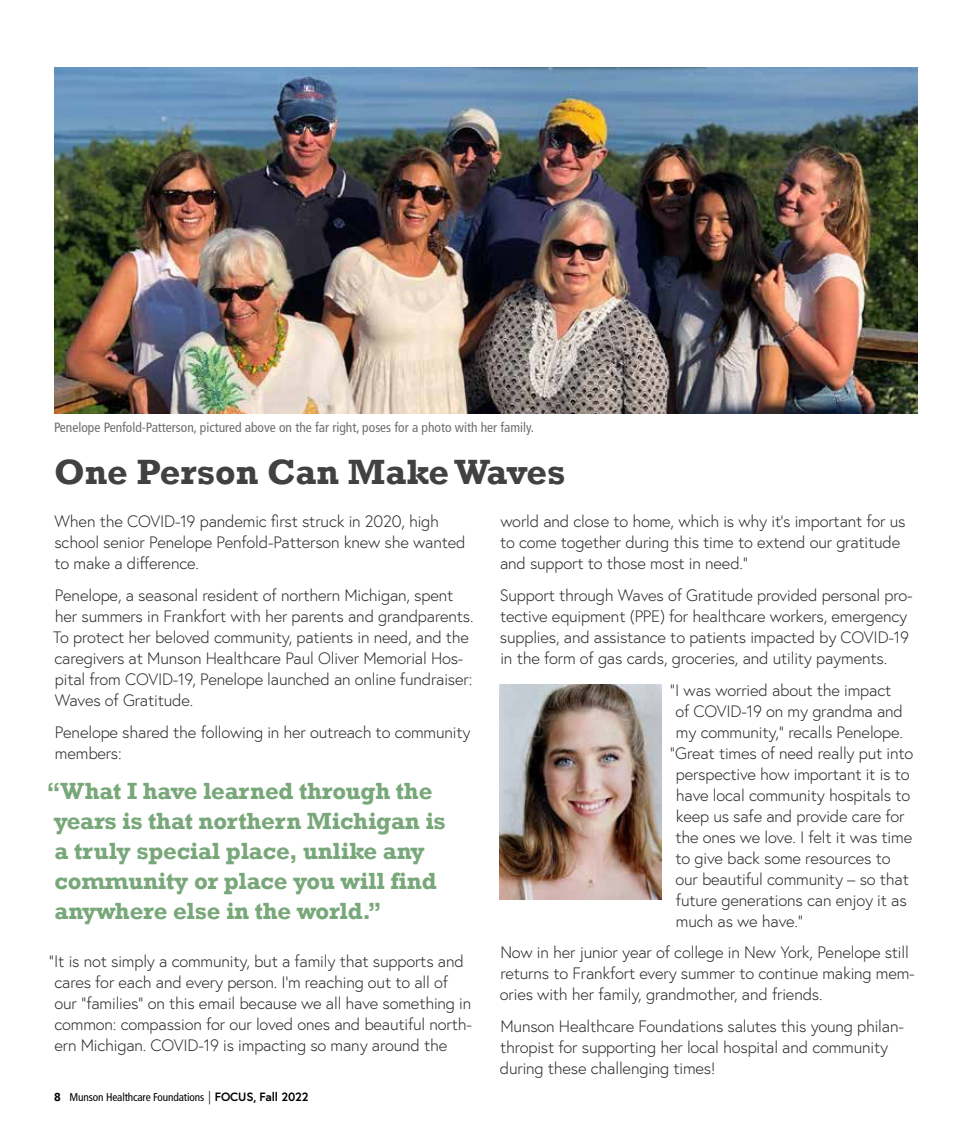
<style>
.page{position:relative;width:972px;height:1134px;background:#fff}
.page>*{position:absolute;margin:0;border:0;box-sizing:border-box;transform-origin:0 0}
.t1{font:700 36px "Rockwell";color:#414042}
.t2{font:700 24px/30px "Rockwell";letter-spacing:-.01em;color:#78a779}
.t3{font:300 16.5px/21px "Europa";letter-spacing:-.01em;color:#292829}
.t4{font:condensed 13.5px "Frutiger";color:#6d6e71}
.t5{font:condensed 11.25px "Frutiger";letter-spacing:-.01em;color:#000}
.s1{font-family:"Rockwell";font-weight:700;font-stretch:normal;font-size:12px}
.s2{font-weight:300;font-size:13.5px}
.s3{font-family:"Europa";font-weight:700;font-stretch:normal;font-size:12px}
</style>
<div class="page">
<img style="left:54px;top:68px;width:864px;height:346px">
<img style="left:500px;top:684px;width:162px;height:216px">
<p class="t4" style="left:54px;top:419px;width:481px">Penelope Penfold-Patterson, pictured above on the far right, poses for a photo with her family.</p>
<h1 class="t1" style="left:54px;top:450px;width:513px">One Person Can Make Waves</h1>
<p class="t3" style="left:54px;top:511px;width:413px">When the COVID-19 pandemic first struck in 2020, high school senior Penelope Penfold-Patterson knew she wanted to make a difference.</p>
<p class="t3" style="left:53px;top:584px;width:422px">Penelope, a seasonal resident of northern Michigan, spent her summers in Frankfort with her parents and grandparents.<br>To protect her beloved community, patients in need, and the caregivers at Munson Healthcare Paul Oliver Memorial Hos&shy;pital from COVID-19, Penelope launched an online fundraiser:<br>Waves of Gratitude.</p>
<p class="t3" style="left:55px;top:721px;width:417px">Penelope shared the following in her outreach to community members:</p>
<h2 class="t2" style="left:47px;top:776px;width:401px">“What I have learned through the years is that northern Michigan is a truly special place, unlike any community or place you will find anywhere else in the world.”</h2>
<p class="t3" style="left:54px;top:951px;width:419px;text-indent:-6px">“It is not simply a community, but a family that supports and cares for each and every person. I’m reaching out to all of our “families” on this email because we all have something in common: compassion for our loved ones and beautiful north&shy;ern Michigan. COVID-19 is impacting so many around the</p>
<p class="t5" style="left:54px;top:1091px;width:256px"><span class="s1">8</span> Munson Healthcare Foundations <span class="s2">|</span> <span class="s3">FOCUS, Fall 2022</span></p>
<p class="t3" style="left:500px;top:511px;width:407px">world and close to home, which is why it’s important for us to come together during this time to extend our gratitude and support to those most in need.”</p>
<p class="t3" style="left:500px;top:584px;width:414px">Support through Waves of Gratitude provided personal pro&shy;tective equipment (PPE) for healthcare workers, emergency supplies, and assistance to patients impacted by COVID-19 in the form of gas cards, groceries, and utility payments.</p>
<p class="t3" style="left:670px;top:679px;width:223px">“I was worried about the impact</p>
<p class="t3" style="left:675px;top:700px;width:229px">of COVID-19 on my grandma and</p>
<p class="t3" style="left:676px;top:721px;width:229px">my community,” recalls Penelope.</p>
<p class="t3" style="left:670px;top:742px;width:245px">“Great times of need really put into</p>
<p class="t3" style="left:676px;top:763px;width:235px">perspective how important it is to</p>
<p class="t3" style="left:676px;top:784px;width:236px">have local community hospitals to</p>
<p class="t3" style="left:676px;top:805px;width:230px">keep us safe and provide care for</p>
<p class="t3" style="left:676px;top:826px;width:238px">the ones we love. I felt it was time</p>
<p class="t3" style="left:676px;top:847px;width:217px">to give back some resources to</p>
<p class="t3" style="left:675px;top:868px;width:235px">our beautiful community – so that</p>
<p class="t3" style="left:676px;top:889px;width:232px">future generations can enjoy it as</p>
<p class="t3" style="left:676px;top:910px;width:129px">much as we have.”</p>
<p class="t3" style="left:500px;top:942px;width:416px">Now in her junior year of college in New York, Penelope still returns to Frankfort every summer to continue making mem&shy;ories with her family, grandmother, and friends.</p>
<p class="t3" style="left:500px;top:1016px;width:406px">Munson Healthcare Foundations salutes this young philan&shy;thropist for supporting her local hospital and community during these challenging times!</p>
</div>
